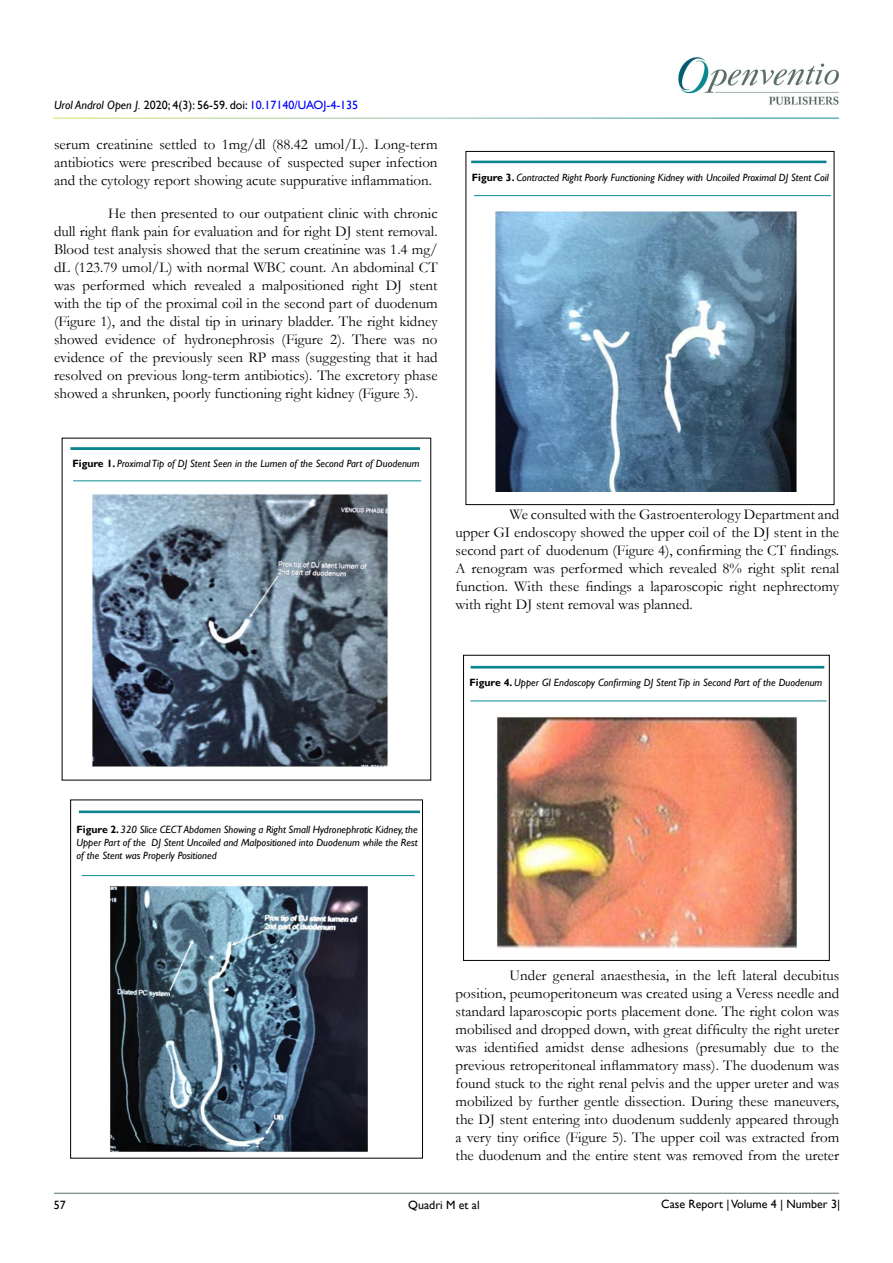
<style>
.page{position:relative;width:893px;height:1263px;background:#fff}
.page>*{position:absolute;margin:0;border:0;box-sizing:border-box;transform-origin:0 0}
.t1{font:15px/18px "Garamond";color:#000;text-align:justify}
.t2{font:12px "Gill Sans";color:#000}
.t3{font:12px "Gill Sans";color:#000101}
.t4{font:italic 10.5px/12.6px "Gill Sans";color:#000;text-align:justify}
.s1{font-style:italic}
.s2{color:#0000fa}
.s3{font-weight:700;font-style:normal}
</style>
<div class="page">
<hr style="left:54px;top:1193px;width:785px;height:1px;background:#597068">
<img style="left:678px;top:57px;width:161px;height:48px">
<img style="left:91px;top:493px;width:297px;height:274px">
<div style="left:58px;top:435px;width:375px;height:16px;background:#f9f2f3;opacity:.75"></div>
<hr style="left:73px;top:480px;width:348px;height:1px;background:#0a8b93">
<img style="left:110px;top:886px;width:258px;height:266px">
<div style="left:66px;top:798px;width:366px;height:16px;background:#f9f2f3;opacity:.75"></div>
<hr style="left:82px;top:875px;width:333px;height:1px;background:#0a8b93">
<img style="left:494px;top:211px;width:304px;height:281px">
<div style="left:459px;top:148px;width:380px;height:17px;background:#f9f2f3;opacity:.75"></div>
<hr style="left:474px;top:195px;width:357px;height:1px;background:#0a8b93">
<img style="left:496px;top:716px;width:301px;height:232px">
<div style="left:458px;top:653px;width:379px;height:17px;background:#f9f2f3;opacity:.75"></div>
<hr style="left:470px;top:700px;width:357px;height:1px;background:#0a8b93">
<p class="t2" style="left:54px;top:98px;width:306px"><span class="s1">Urol Androl Open J.</span> 2020; 4(3): 56-59. doi: <span class="s2">10.17140/UAOJ-4-135</span></p>
<p class="t1" style="left:54px;top:135px;width:385px">serum creatinine settled to 1mg/dl (88.42 umol/L). Long-term antibiotics were prescribed because of suspected super infection and the cytology report showing acute suppurative inflammation.</p>
<p class="t1" style="left:54px;top:204px;width:385px;text-indent:54px">He then presented to our outpatient clinic with chronic dull right flank pain for evaluation and for right DJ stent removal.<br>Blood test analysis showed that the serum creatinine was 1.4 mg/ dL (123.79 umol/L) with normal WBC count. An abdominal CT was performed which revealed a malpositioned right DJ stent with the tip of the proximal coil in the second part of duodenum (Figure 1), and the distal tip in urinary bladder. The right kidney showed evidence of hydronephrosis (Figure 2). There was no evidence of the previously seen RP mass (suggesting that it had resolved on previous long-term antibiotics). The excretory phase showed a shrunken, poorly functioning right kidney (Figure 3).</p>
<p class="t4" style="left:472px;top:171px;width:358px"><span class="s3">Figure 3.</span> Contracted Right Poorly Functioning Kidney with Uncoiled Proximal DJ Stent Coil</p>
<p class="t4" style="left:72px;top:457px;width:349px"><span class="s3">Figure 1.</span> Proximal Tip of DJ Stent Seen in the Lumen of the Second Part of Duodenum</p>
<p class="t1" style="left:456px;top:505px;width:385px;text-indent:54px">We consulted with the Gastroenterology Department and upper GI endoscopy showed the upper coil of the DJ stent in the second part of duodenum (Figure 4), confirming the CT findings.<br>A renogram was performed which revealed 8% right split renal function. With these findings a laparoscopic right nephrectomy with right DJ stent removal was planned.</p>
<p class="t4" style="left:470px;top:676px;width:354px"><span class="s3">Figure 4.</span> Upper GI Endoscopy Confirming DJ Stent Tip in Second Part of the Duodenum</p>
<p class="t4" style="left:76px;top:824px;width:343px"><span class="s3">Figure 2.</span> 320 Slice CECT Abdomen Showing a Right Small Hydronephrotic Kidney, the Upper Part of the DJ Stent Uncoiled and Malpositioned into Duodenum while the Rest of the Stent was Properly Positioned</p>
<p class="t1" style="left:456px;top:966px;width:385px;text-indent:54px">Under general anaesthesia, in the left lateral decubitus position, peumoperitoneum was created using a Veress needle and standard laparoscopic ports placement done. The right colon was mobilised and dropped down, with great difficulty the right ureter was identified amidst dense adhesions (presumably due to the previous retroperitoneal inflammatory mass). The duodenum was found stuck to the right renal pelvis and the upper ureter and was mobilized by further gentle dissection. During these maneuvers, the DJ stent entering into duodenum suddenly appeared through a very tiny orifice (Figure 5). The upper coil was extracted from the duodenum and the entire stent was removed from the ureter</p>
<p class="t2" style="left:54px;top:1198px;width:13px">57</p>
<p class="t2" style="left:661px;top:1196px;width:180px">Case Report | Volume 4 | Number 3|</p>
<p class="t3" style="left:408px;top:1198px;width:73px">Quadri M et al</p>
</div>
